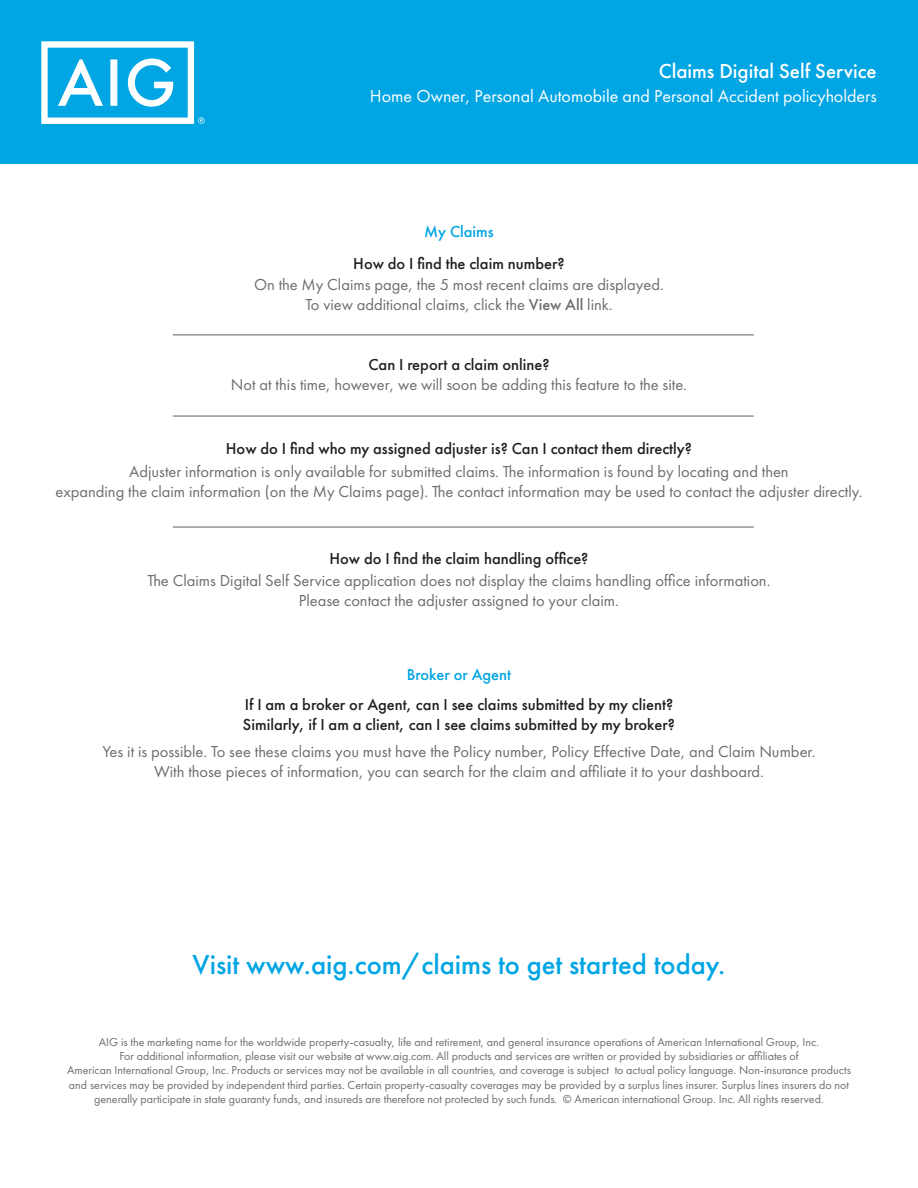
<style>
.page{position:relative;width:918px;height:1188px;background:#fff}
.page>*{position:absolute;margin:0;border:0;box-sizing:border-box;transform-origin:0 0}
.t1{font:500 28.5px "Futura PT";color:#00a5e3}
.t2{font:500 21px "Futura PT";color:#fff}
.t3{font:18px "Futura PT";color:#fff}
.t4{font:16.5px/19.8px "Futura PT";color:#6c6d70;text-align:center}
.t5{font:500 16.5px/19.8px "Futura PT";color:#231f20}
.t6{font:500 16.5px "Futura PT";color:#00a5e3}
.t7{font:12px/14.4px "Futura PT";color:#6c6d70;text-align:center}
.s1{font-weight:500}
</style>
<div class="page">
<div style="left:0;top:0;width:918px;height:164px;background:#00a5e3"></div>
<hr style="left:173px;top:334px;width:581px;height:2px;background:#939598">
<hr style="left:173px;top:415px;width:581px;height:2px;background:#939598">
<svg style="left:41px;top:41px;width:164px;height:83px"></svg>
<hr style="left:173px;top:526px;width:581px;height:2px;background:#939598">
<p class="t2" style="left:659px;top:58px;width:219px">Claims Digital Self Service</p>
<p class="t3" style="left:370px;top:85px;width:508px">Home Owner, Personal Automobile and Personal Accident policyholders</p>
<p class="t6" style="left:424px;top:222px;width:71px">My Claims</p>
<p class="t4" style="left:254px;top:275px;width:411px">On the My Claims page, the 5 most recent claims are displayed.<br>To view additional claims, click the <span class="s1">View All</span> link.</p>
<p class="t5" style="left:353px;top:253px;width:213px">How do I find the claim number?</p>
<p class="t5" style="left:368px;top:355px;width:183px">Can I report a claim online?</p>
<p class="t4" style="left:231px;top:375px;width:458px">Not at this time, however, we will soon be adding this feature to the site.</p>
<p class="t5" style="left:226px;top:439px;width:468px">How do I find who my assigned adjuster is? Can I contact them directly?</p>
<p class="t4" style="left:55px;top:462px;width:809px">Adjuster information is only available for submitted claims. The information is found by locating and then<br>expanding the claim information (on the My Claims page). The contact information may be used to contact the adjuster directly.</p>
<p class="t5" style="left:330px;top:549px;width:260px">How do I find the claim handling office?</p>
<p class="t4" style="left:148px;top:571px;width:624px">The Claims Digital Self Service application does not display the claims handling office information.<br>Please contact the adjuster assigned to your claim.</p>
<p class="t6" style="left:407px;top:665px;width:106px">Broker or Agent</p>
<p class="t5" style="left:243px;top:695px;width:434px">If I am a broker or Agent, can I see claims submitted by my client?<br>Similarly, if I am a client, can I see claims submitted by my broker?</p>
<p class="t4" style="left:103px;top:742px;width:714px">Yes it is possible. To see these claims you must have the Policy number, Policy Effective Date, and Claim Number.<br>With those pieces of information, you can search for the claim and affiliate it to your dashboard.</p>
<p class="t1" style="left:193px;top:947px;width:534px">Visit www.aig.com/claims to get started today.</p>
<p class="t7" style="left:67px;top:1034px;width:785px">AIG is the marketing name for the worldwide property-casualty, life and retirement, and general insurance operations of American International Group, Inc.<br>For additional information, please visit our website at www.aig.com. All products and services are written or provided by subsidiaries or affiliates of<br>American International Group, Inc. Products or services may not be available in all countries, and coverage is subject to actual policy language. Non-insurance products and services may be provided by independent third parties. Certain property-casualty coverages may be provided by a surplus lines insurer. Surplus lines insurers do not generally participate in state guaranty funds, and insureds are therefore not protected by such funds. © American international Group. Inc. All rights reserved.</p>
</div>
